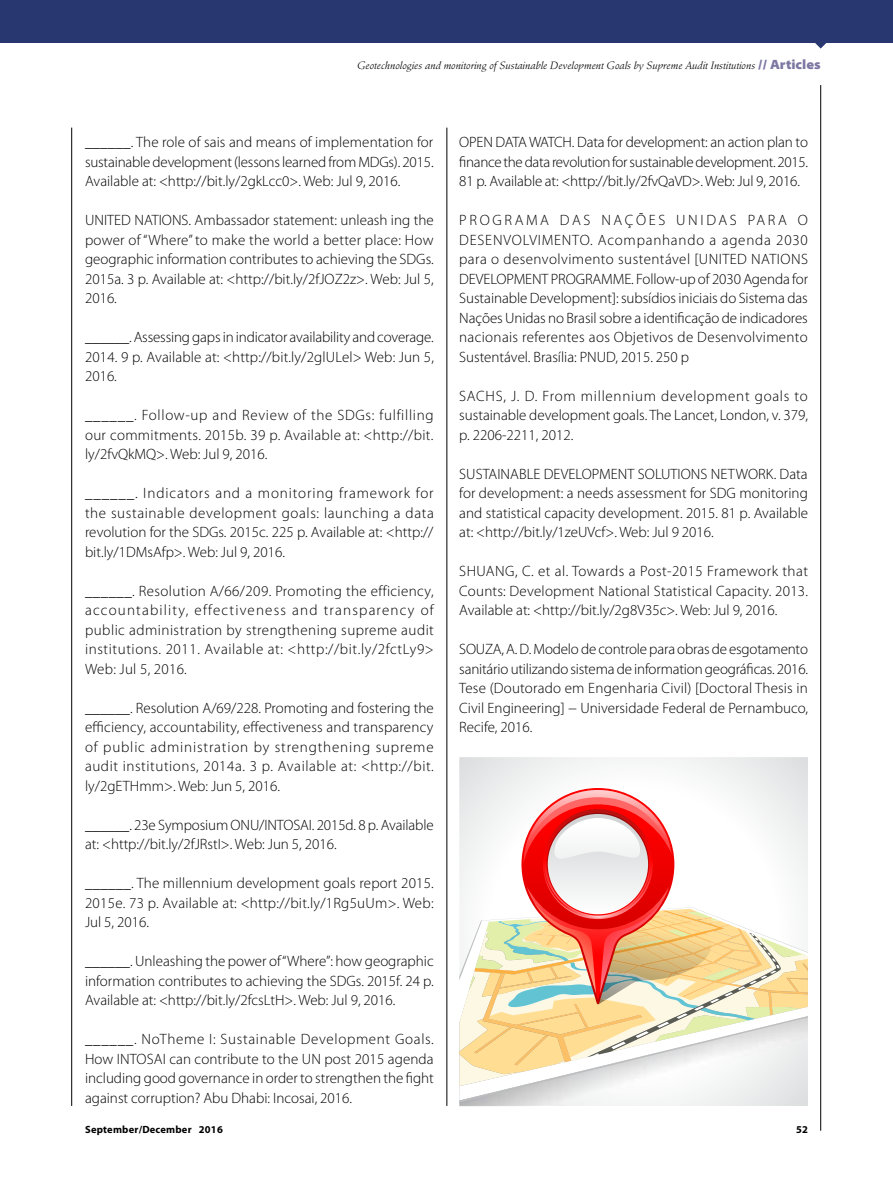
<style>
.page{position:relative;width:893px;height:1191px;background:#fff}
.page>*{position:absolute;margin:0;border:0;box-sizing:border-box;transform-origin:0 0}
.t1{font:300 15px/19.5px "Myriad Pro";color:#000;text-align:justify}
.t2{font:italic 10.5px "Stempel Schneidler Std";color:#000}
.t3{font:700 10.5px "Myriad Pro";letter-spacing:.02em;color:#000}
.s1{font-family:"Myriad Pro";font-weight:900;font-style:normal;font-stretch:semi-expanded;font-size:13.5px;color:#7b77a2}
</style>
<div class="page">
<svg style="left:815px;top:43px;width:11px;height:6px"></svg>
<div style="left:0;top:0;width:893px;height:43px;background:#293771"></div>
<hr style="left:820px;top:85px;width:1px;height:1045px;background:#000">
<hr style="left:446px;top:128px;width:1px;height:978px;background:#000">
<hr style="left:71px;top:128px;width:1px;height:978px;background:#000">
<svg style="left:459px;top:757px;width:349px;height:31px"></svg>
<svg style="left:459px;top:788px;width:349px;height:319px"></svg>
<p class="t2" style="left:357px;top:59px;width:465px">Geotechnologies and monitoring of Sustainable Development Goals by Supreme Audit Institutions <span class="s1">// Articles</span></p>
<p class="t1" style="left:85px;top:133px;width:350px">______. The role of sais and means of implementation for sustainable development (lessons learned from MDGs). 2015.<br>Available at: &lt;http://bit.ly/2gkLcc0&gt;. Web: Jul 9, 2016.</p>
<p class="t1" style="left:85px;top:211px;width:350px">UNITED NATIONS. Ambassador statement: unleash ing the power of “Where” to make the world a better place: How geographic information contributes to achieving the SDGs.<br>2015a. 3 p. Available at: &lt;http://bit.ly/2fJOZ2z&gt;. Web: Jul 5, 2016.</p>
<p class="t1" style="left:85px;top:328px;width:350px">______. Assessing gaps in indicator availability and coverage.<br>2014. 9 p. Available at: &lt;http://bit.ly/2glULel&gt; Web: Jun 5, 2016.</p>
<p class="t1" style="left:85px;top:406px;width:350px">______. Follow-up and Review of the SDGs: fulfilling our commitments. 2015b. 39 p. Available at: &lt;http://bit. ly/2fvQkMQ&gt;. Web: Jul 9, 2016.</p>
<p class="t1" style="left:85px;top:484px;width:350px">______. Indicators and a monitoring framework for the sustainable development goals: launching a data revolution for the SDGs. 2015c. 225 p. Available at: &lt;http:// bit.ly/1DMsAfp&gt;. Web: Jul 9, 2016.</p>
<p class="t1" style="left:85px;top:581px;width:350px">______. Resolution A/66/209. Promoting the efficiency, accountability, effectiveness and transparency of public administration by strengthening supreme audit institutions. 2011. Available at: &lt;http://bit.ly/2fctLy9&gt; Web: Jul 5, 2016.</p>
<p class="t1" style="left:85px;top:698px;width:350px">______. Resolution A/69/228. Promoting and fostering the efficiency, accountability, effectiveness and transparency of public administration by strengthening supreme audit institutions, 2014a. 3 p. Available at: &lt;http://bit. ly/2gETHmm&gt;. Web: Jun 5, 2016.</p>
<p class="t1" style="left:85px;top:815px;width:350px">______. 23e Symposium ONU/INTOSAI. 2015d. 8 p. Available at: &lt;http://bit.ly/2fJRstI&gt;. Web: Jun 5, 2016.</p>
<p class="t1" style="left:85px;top:874px;width:350px">______. The millennium development goals report 2015.<br>2015e. 73 p. Available at: &lt;http://bit.ly/1Rg5uUm&gt;. Web:<br>Jul 5, 2016.</p>
<p class="t1" style="left:85px;top:952px;width:350px">______. Unleashing the power of “Where”: how geographic information contributes to achieving the SDGs. 2015f. 24 p.<br>Available at: &lt;http://bit.ly/2fcsLtH&gt;. Web: Jul 9, 2016.</p>
<p class="t1" style="left:85px;top:1030px;width:350px">______. NoTheme I: Sustainable Development Goals.<br>How INTOSAI can contribute to the UN post 2015 agenda including good governance in order to strengthen the fight against corruption? Abu Dhabi: Incosai, 2016.</p>
<p class="t1" style="left:459px;top:133px;width:350px">OPEN DATA WATCH. Data for development: an action plan to finance the data revolution for sustainable development. 2015.<br>81 p. Available at: &lt;http://bit.ly/2fvQaVD&gt;. Web: Jul 9, 2016.</p>
<p class="t1" style="left:459px;top:211px;width:350px">PROGRAMA DAS NAÇÕES UNIDAS PARA O DESENVOLVIMENTO. Acompanhando a agenda 2030 para o desenvolvimento sustentável [UNITED NATIONS DEVELOPMENT PROGRAMME. Follow-up of 2030 Agenda for Sustainable Development]: subsídios iniciais do Sistema das Nações Unidas no Brasil sobre a identificação de indicadores nacionais referentes aos Objetivos de Desenvolvimento Sustentável. Brasília: PNUD, 2015. 250 p</p>
<p class="t1" style="left:459px;top:386px;width:350px">SACHS, J. D. From millennium development goals to sustainable development goals. The Lancet, London, v. 379, p. 2206-2211, 2012.</p>
<p class="t1" style="left:459px;top:464px;width:350px">SUSTAINABLE DEVELOPMENT SOLUTIONS NETWORK. Data for development: a needs assessment for SDG monitoring and statistical capacity development. 2015. 81 p. Available at: &lt;http://bit.ly/1zeUVcf&gt;. Web: Jul 9 2016.</p>
<p class="t1" style="left:459px;top:562px;width:350px">SHUANG, C. et al. Towards a Post-2015 Framework that Counts: Development National Statistical Capacity. 2013.<br>Available at: &lt;http://bit.ly/2g8V35c&gt;. Web: Jul 9, 2016.</p>
<p class="t1" style="left:459px;top:640px;width:350px">SOUZA, A. D. Modelo de controle para obras de esgotamento sanitário utilizando sistema de information geográficas. 2016.<br>Tese (Doutorado em Engenharia Civil) [Doctoral Thesis in Civil Engineering] − Universidade Federal de Pernambuco, Recife, 2016.</p>
<p class="t3" style="left:85px;top:1123px;width:139px">September/December 2016</p>
<p class="t3" style="left:796px;top:1123px;width:13px">52</p>
</div>
